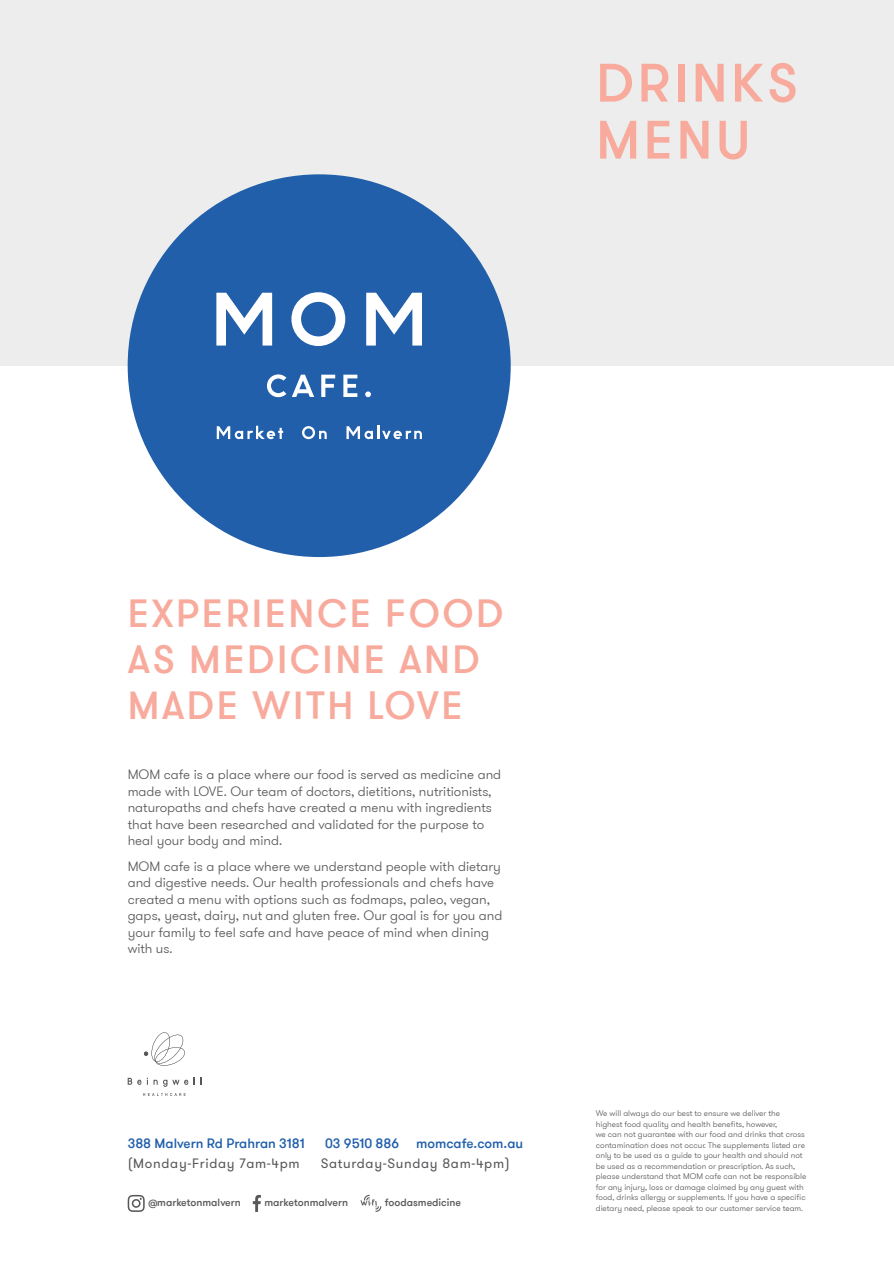
<style>
.page{position:relative;width:894px;height:1263px;background:#fff}
.page>*{position:absolute;margin:0;border:0;box-sizing:border-box;transform-origin:0 0}
.t1{font:500 54px/57px "GT Walsheim Pro";letter-spacing:.065em;color:#f8aa9d}
.t2{font:500 39px/46px "GT Walsheim Pro";letter-spacing:.065em;color:#f8aa9d}
.t3{font:300 13.5px/16.5px "GT Walsheim Pro";color:#57585a}
.t4{font:500 13.5px "GT Walsheim Pro";color:#215fab}
.t5{font:13.5px "GT Walsheim Pro";letter-spacing:.05em;color:#57585a}
.t6{font:500 10.5px "GT Walsheim Pro";color:#57585a}
.t7{font:300 8.25px/10.5px "GT Walsheim Pro";color:#57585a}
</style>
<div class="page">
<div style="left:0;top:0;width:893px;height:366px;background:#ecedec"></div>
<svg style="left:253px;top:1195px;width:8px;height:17px"></svg>
<svg style="left:128px;top:1195px;width:17px;height:17px"></svg>
<svg style="left:360px;top:1195px;width:21px;height:17px"></svg>
<svg style="left:128px;top:1078px;width:13px;height:7px"></svg>
<svg style="left:147px;top:1078px;width:47px;height:9px"></svg>
<svg style="left:143px;top:1093px;width:42px;height:3px"></svg>
<svg style="left:144px;top:1032px;width:41px;height:34px"></svg>
<div style="left:128px;top:174px;width:382px;height:383px;background:#215fab;border-radius:50%"></div>
<svg style="left:216px;top:293px;width:56px;height:53px"></svg>
<svg style="left:291px;top:292px;width:54px;height:54px"></svg>
<svg style="left:366px;top:293px;width:56px;height:53px"></svg>
<svg style="left:267px;top:374px;width:19px;height:23px"></svg>
<svg style="left:292px;top:375px;width:22px;height:22px"></svg>
<svg style="left:321px;top:375px;width:14px;height:22px"></svg>
<svg style="left:343px;top:375px;width:14px;height:22px"></svg>
<svg style="left:365px;top:391px;width:6px;height:6px"></svg>
<svg style="left:217px;top:426px;width:66px;height:13px"></svg>
<svg style="left:302px;top:426px;width:24px;height:13px"></svg>
<svg style="left:346px;top:426px;width:76px;height:13px"></svg>
<h1 class="t1" style="left:596px;top:60px;width:203px">DRINKS<br>MENU</h1>
<h2 class="t2" style="left:128px;top:594px;width:377px">EXPERIENCE FOOD<br>AS MEDICINE AND<br>MADE WITH LOVE</h2>
<p class="t3" style="left:128px;top:767px;width:375px">MOM cafe is a place where our food is served as medicine and made with LOVE. Our team of doctors, dietitions, nutritionists, naturopaths and chefs have created a menu with ingredients that have been researched and validated for the purpose to heal your body and mind.</p>
<p class="t3" style="left:128px;top:859px;width:376px">MOM cafe is a place where we understand people with dietary and digestive needs. Our health professionals and chefs have created a menu with options such as fodmaps, paleo, vegan, gaps, yeast, dairy, nut and gluten free. Our goal is for you and your family to feel safe and have peace of mind when dining with us.</p>
<p class="t4" style="left:128px;top:1138px;width:178px">388 Malvern Rd Prahran 3181</p>
<p class="t4" style="left:325px;top:1138px;width:76px">03 9510 886</p>
<p class="t4" style="left:416px;top:1138px;width:108px">momcafe.com.au</p>
<p class="t5" style="left:128px;top:1158px;width:173px">(Monday-Friday 7am-4pm</p>
<p class="t5" style="left:320px;top:1158px;width:190px">Saturday-Sunday 8am-4pm)</p>
<p class="t6" style="left:148px;top:1198px;width:94px">@marketonmalvern</p>
<p class="t6" style="left:264px;top:1198px;width:85px">marketonmalvern</p>
<p class="t6" style="left:384px;top:1198px;width:78px">foodasmedicine</p>
<p class="t7" style="left:595px;top:1109px;width:212px">We will always do our best to ensure we deliver the highest food quality and health benefits, however,<br>we can not guarantee with our food and drinks that cross contamination does not occur. The supplements listed are only to be used as a guide to your health and should not be used as a recommendation or prescription. As such, please understand that MOM cafe can not be responsible for any injury, loss or damage claimed by any guest with food, drinks allergy or supplements. If you have a specific dietary need, please speak to our customer service team.</p>
</div>
